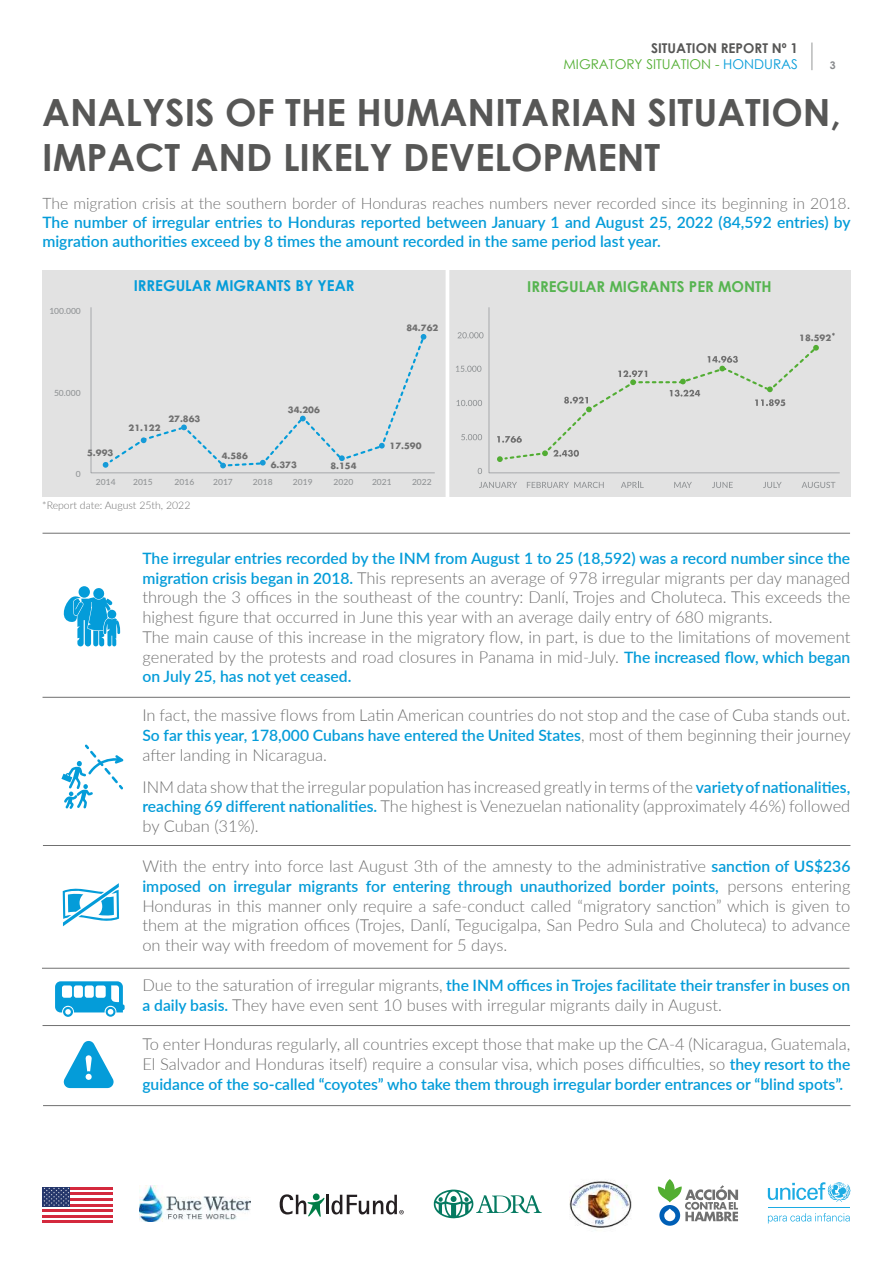
<style>
.page{position:relative;width:893px;height:1263px;background:#fff}
.page>*{position:absolute;margin:0;border:0;box-sizing:border-box;transform-origin:0 0}
.t1{font:700 37.5px/45px "Century Gothic";color:#575756}
.t2{font:300 16.5px/19.8px "Lato";color:#707070}
.t3{font:300 15.75px "Lato";color:#707070}
.t4{font:600 15.6px/18.8px "Lato";color:#049cd9}
.t5{font:700 15px "Century Gothic";color:#56b450}
.t6{font:700 15px "Century Gothic";color:#049cd9}
.t7{font:13.5px/16.5px "Century Gothic";color:#52ae32;text-align:right}
.t8{font:300 10.5px "Lato";color:#707070}
.t9{font:700 10.5px "Century Gothic";color:#87898c}
.t10{font:700 8.55px "Futura LT Pro";color:#707070}
.t11{font:500 8.55px "Lato";color:#919496}
.s1{font-weight:700;color:#575756}
.s2{color:#049cd9}
.s3{font-weight:600;font-size:15.6px;color:#049cd9}
.s4{font-weight:300;font-size:16.5px;color:#707070}
</style>
<div class="page">
<svg style="left:811px;top:43px;width:1px;height:27px"></svg>
<svg style="left:768px;top:1182px;width:82px;height:20px"></svg>
<hr style="left:768px;top:1208px;width:82px;height:1px;background:#1cabe3">
<svg style="left:768px;top:1213px;width:82px;height:10px"></svg>
<svg style="left:433px;top:1189px;width:109px;height:29px"></svg>
<hr style="left:326px;top:1195px;width:3px;height:19px;background:#241f21">
<svg style="left:280px;top:1193px;width:44px;height:24px"></svg>
<svg style="left:331px;top:1195px;width:73px;height:19px"></svg>
<img style="left:570px;top:1180px;width:61px;height:48px">
<img style="left:140px;top:1185px;width:111px;height:37px">
<svg style="left:658px;top:1179px;width:80px;height:47px"></svg>
<hr style="left:43px;top:1187px;width:70px;height:2px;background:#d4293d">
<hr style="left:43px;top:1192px;width:70px;height:3px;background:#d4293d">
<hr style="left:43px;top:1198px;width:70px;height:3px;background:#d4293d">
<hr style="left:43px;top:1204px;width:70px;height:2px;background:#d4293d">
<hr style="left:43px;top:1209px;width:70px;height:3px;background:#d4293d">
<hr style="left:43px;top:1215px;width:70px;height:3px;background:#d4293d">
<hr style="left:43px;top:1220px;width:70px;height:3px;background:#d4293d">
<div style="left:43px;top:1187px;width:27px;height:19px;background:#24366b"></div>
<svg style="left:44px;top:1187px;width:25px;height:19px"></svg>
<hr style="left:43px;top:533px;width:807px;height:1px;background:#707070">
<hr style="left:43px;top:697px;width:807px;height:1px;background:#707070">
<hr style="left:43px;top:1025px;width:807px;height:1px;background:#707070">
<hr style="left:43px;top:1105px;width:808px;height:1px;background:#707070">
<hr style="left:42px;top:968px;width:807px;height:1px;background:#707070">
<hr style="left:43px;top:845px;width:807px;height:1px;background:#707070">
<svg style="left:63px;top:587px;width:57px;height:59px"></svg>
<div style="left:107px;top:610px;width:9px;height:9px;background:#049cd9;border-radius:50%"></div>
<svg style="left:61px;top:744px;width:62px;height:65px"></svg>
<svg style="left:55px;top:981px;width:70px;height:36px"></svg>
<svg style="left:63px;top:883px;width:56px;height:43px"></svg>
<svg style="left:63px;top:1041px;width:51px;height:47px"></svg>
<div style="left:42px;top:270px;width:808px;height:227px;background:#e2e2e2"></div>
<hr style="left:446px;top:266px;width:3px;height:235px;background:#fff">
<hr style="left:91px;top:307px;width:1px;height:166px;background:#a6a8ab">
<hr style="left:91px;top:473px;width:344px;height:1px;background:#a6a8ab">
<svg style="left:103px;top:334px;width:323px;height:134px"></svg>
<hr style="left:489px;top:307px;width:1px;height:166px;background:#a6a8ab">
<hr style="left:489px;top:473px;width:351px;height:1px;background:#a6a8ab">
<svg style="left:458px;top:332px;width:25px;height:6px"></svg>
<svg style="left:478px;top:468px;width:4px;height:6px"></svg>
<svg style="left:461px;top:434px;width:21px;height:6px"></svg>
<svg style="left:456px;top:400px;width:26px;height:6px"></svg>
<svg style="left:456px;top:366px;width:25px;height:6px"></svg>
<svg style="left:479px;top:482px;width:38px;height:6px"></svg>
<svg style="left:527px;top:482px;width:77px;height:6px"></svg>
<svg style="left:621px;top:482px;width:23px;height:6px"></svg>
<svg style="left:674px;top:482px;width:18px;height:6px"></svg>
<svg style="left:712px;top:482px;width:21px;height:6px"></svg>
<svg style="left:763px;top:482px;width:19px;height:6px"></svg>
<svg style="left:802px;top:482px;width:33px;height:6px"></svg>
<svg style="left:497px;top:345px;width:322px;height:117px"></svg>
<p class="t7" style="left:564px;top:39px;width:236px"><span class="s1">SITUATION REPORT Nº 1<br></span>MIGRATORY SITUATION - <span class="s2">HONDURAS</span></p>
<h1 class="t1" style="left:42px;top:88px;width:800px">ANALYSIS OF THE HUMANITARIAN SITUATION,<br>IMPACT AND LIKELY DEVELOPMENT</h1>
<p class="t3" style="left:42px;top:193px;width:809px">The migration crisis at the southern border of Honduras reaches numbers never recorded since its beginning in 2018.</p>
<p class="t4" style="left:42px;top:213px;width:810px">The number of irregular entries to Honduras reported between January 1 and August 25, 2022 (84,592 entries) by migration authorities exceed by 8 times the amount recorded in the same period last year.</p>
<p class="t9" style="left:830px;top:57px;width:7px">3</p>
<p class="t11" style="left:49px;top:305px;width:33px">100.000</p>
<p class="t6" style="left:134px;top:274px;width:222px">IRREGULAR MIGRANTS BY YEAR</p>
<p class="t5" style="left:527px;top:275px;width:246px">IRREGULAR MIGRANTS PER MONTH</p>
<p class="t10" style="left:406px;top:321px;width:33px">84.762</p>
<p class="t11" style="left:54px;top:387px;width:28px">50.000</p>
<p class="t10" style="left:87px;top:446px;width:28px">5.993</p>
<p class="t11" style="left:76px;top:468px;width:6px">0</p>
<p class="t11" style="left:96px;top:476px;width:21px">2014</p>
<p class="t10" style="left:129px;top:421px;width:33px">21.122</p>
<p class="t10" style="left:168px;top:412px;width:33px">27.863</p>
<p class="t10" style="left:222px;top:449px;width:28px">4.586</p>
<p class="t10" style="left:288px;top:403px;width:33px">34.206</p>
<p class="t10" style="left:271px;top:458px;width:28px">6.373</p>
<p class="t10" style="left:330px;top:460px;width:28px">8.154</p>
<p class="t10" style="left:390px;top:440px;width:33px">17.590</p>
<p class="t11" style="left:133px;top:476px;width:21px">2015</p>
<p class="t11" style="left:175px;top:476px;width:21px">2016</p>
<p class="t11" style="left:213px;top:476px;width:21px">2017</p>
<p class="t11" style="left:253px;top:476px;width:21px">2018</p>
<p class="t11" style="left:293px;top:476px;width:21px">2019</p>
<p class="t11" style="left:334px;top:476px;width:21px">2020</p>
<p class="t11" style="left:372px;top:476px;width:21px">2021</p>
<p class="t11" style="left:412px;top:476px;width:21px">2022</p>
<p class="t8" style="left:42px;top:498px;width:150px">*Report date: August 25th, 2022</p>
<p class="t10" style="left:799px;top:331px;width:33px">18.592</p>
<p class="t4" style="left:142px;top:548px;width:709px">The irregular entries recorded by the INM from August 1 to 25 (18,592) was a record number since the</p>
<p class="t2" style="left:142px;top:567px;width:709px"><span class="s3">migration crisis began in 2018.</span> This represents an average of 978 irregular migrants per day managed through the 3 offices in the southeast of the country: Danlí, Trojes and Choluteca. This exceeds the highest figure that occurred in June this year with an average daily entry of 680 migrants.<br>The main cause of this increase in the migratory flow, in part, is due to the limitations of movement generated by the protests and road closures in Panama in mid-July. <span class="s3">The increased flow, which began</span></p>
<p class="t4" style="left:142px;top:666px;width:210px">on July 25, has not yet ceased.</p>
<p class="t2" style="left:142px;top:705px;width:709px">In fact, the massive flows from Latin American countries do not stop and the case of Cuba stands out.</p>
<p class="t4" style="left:142px;top:725px;width:710px">So far this year, 178,000 Cubans have entered the United States<span class="s4">, most of them beginning their journey</span></p>
<p class="t2" style="left:142px;top:738px;width:709px;line-height:31.8px">after landing in Nicaragua.<br>INM data show that the irregular population has increased greatly in terms of the <span class="s3">variety of nationalities,</span></p>
<p class="t2" style="left:142px;top:796px;width:709px"><span class="s3">reaching 69 different nationalities.</span> The highest is Venezuelan nationality (approximately 46%) followed by Cuban (31%).</p>
<p class="t2" style="left:142px;top:855px;width:709px">With the entry into force last August 3th of the amnesty to the administrative <span class="s3">sanction of US$236</span></p>
<p class="t4" style="left:142px;top:876px;width:709px">imposed on irregular migrants for entering through unauthorized border points, <span class="s4">persons entering</span></p>
<p class="t2" style="left:142px;top:895px;width:709px;text-align:justify">Honduras in this manner only require a safe-conduct called “migratory sanction” which is given to them at the migration offices (Trojes, Danlí, Tegucigalpa, San Pedro Sula and Choluteca) to advance on their way with freedom of movement for 5 days.</p>
<p class="t4" style="left:142px;top:975px;width:709px"><span class="s4">Due to the saturation of irregular migrants,</span> the INM offices in Trojes facilitate their transfer in buses on</p>
<p class="t2" style="left:142px;top:994px;width:581px"><span class="s3">a daily basis.</span> They have even sent 10 buses with irregular migrants daily in August.</p>
<p class="t2" style="left:142px;top:1034px;width:709px">To enter Honduras regularly, all countries except those that make up the CA-4 (Nicaragua, Guatemala,<br>El Salvador and Honduras itself) require a consular visa, which poses difficulties, so <span class="s3">they resort to the</span></p>
<p class="t4" style="left:142px;top:1074px;width:702px">guidance of the so-called “coyotes” who take them through irregular border entrances or “blind spots”.</p>
</div>
